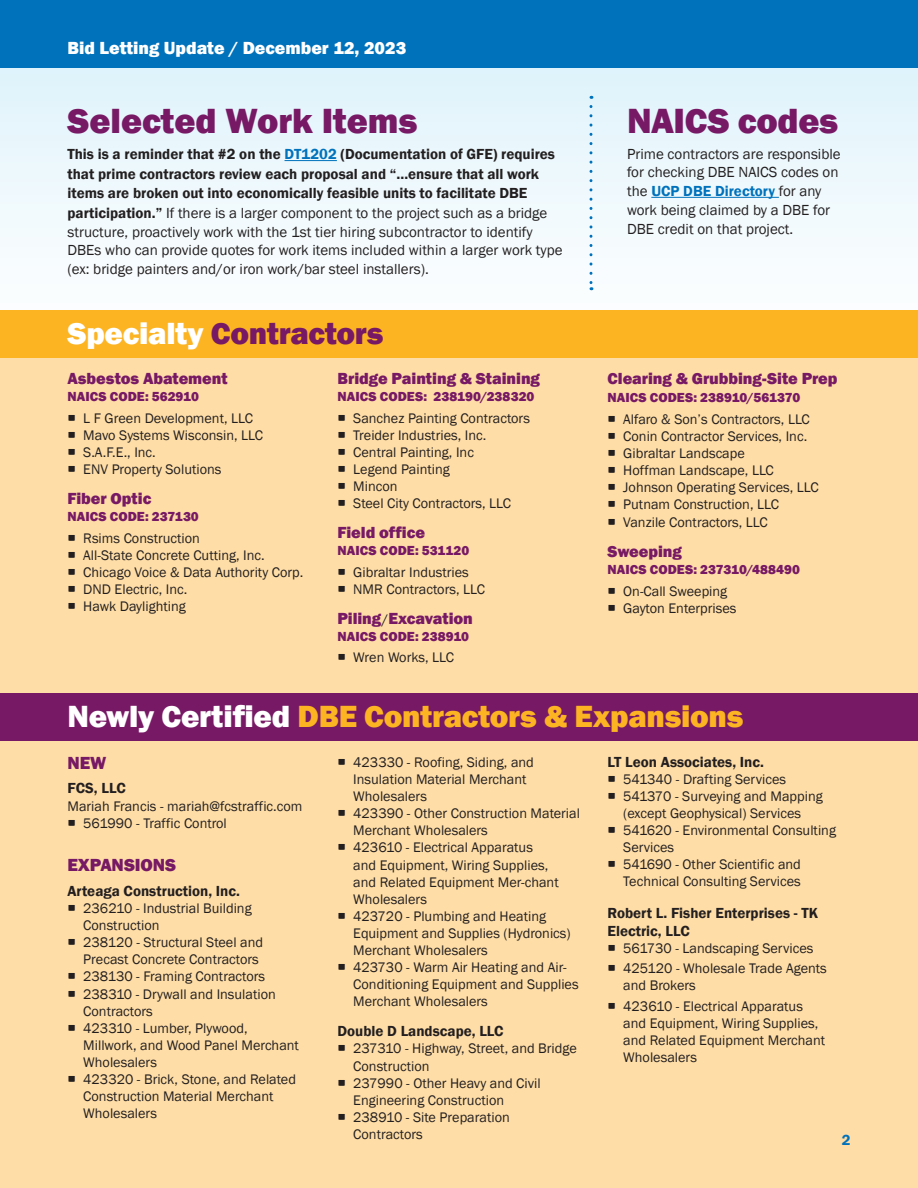
<style>
.page{position:relative;width:918px;height:1188px;background:#fff}
.page>*{position:absolute;margin:0;border:0;box-sizing:border-box;transform-origin:0 0}
.t1{font:800 36px "Franklin Gothic";color:#771965}
.t2{font:800 31.5px "Franklin Gothic";letter-spacing:-.01em;color:#fcb423}
.t3{font:800 31.5px "Franklin Gothic";letter-spacing:-.01em;color:#771965}
.t4{font:800 18px "Franklin Gothic";color:#fff}
.t5{font:800 18px "Franklin Gothic";letter-spacing:-.005em;color:#771965}
.t6{font:800 16.5px "Franklin Gothic";letter-spacing:-.005em;color:#771965}
.t7{font:15px/19.2px "Franklin Gothic";color:#231f20}
.t8{font:600 15px/18px "Franklin Gothic";color:#231f20}
.t9{font:600 15px "Franklin Gothic";color:#0072bc}
.t10{font:14.25px/17.1px "Franklin Gothic";color:#231f20}
.t11{font:800 13.5px "Franklin Gothic";color:#771965}
.s1{font-weight:600}
.s2{font-weight:600;color:#0072bc}
.s3{color:#fff}
.s4{font-weight:400;font-size:14.25px;color:#231f20}
</style>
<div class="page">
<svg style="left:0;top:68px;width:918px;height:223px;fill:#eef8fc"></svg>
<div style="left:0;top:358px;width:918px;height:830px;background:#fedda6"></div>
<div style="left:0;top:0;width:918px;height:68px;background:#0072bc"></div>
<div style="left:0;top:310px;width:918px;height:48px;background:#fcb423"></div>
<hr style="left:285px;top:160px;width:52px;height:1px;background:#0072bc">
<hr style="left:651px;top:197px;width:128px;height:1px;background:#0072bc">
<svg style="left:590px;top:106px;width:2px;height:184px"></svg>
<div style="left:0;top:694px;width:918px;height:47px;background:#771965"></div>
<p class="t4" style="left:68px;top:36px;width:340px">Bid Letting Update / December 12, 2023</p>
<h1 class="t1" style="left:68px;top:98px;width:352px">Selected Work Items</h1>
<p class="t7" style="left:68px;top:145px;width:497px"><span class="s1">This is a reminder that #2 on the</span> <span class="s2">DT1202</span> <span class="s1">(Documentation of GFE) requires that prime contractors review each proposal and “…ensure that all work items are broken out into economically feasible units to facilitate DBE participation.”</span> If there is a larger component to the project such as a bridge structure, proactively work with the 1st tier hiring subcontractor to identify DBEs who can provide quotes for work items included within a larger work type (ex: bridge painters and/or iron work/bar steel installers).</p>
<h2 class="t3" style="left:68px;top:313px;width:317px"><span class="s3">Specialty</span> Contractors</h2>
<h3 class="t6" style="left:68px;top:368px;width:162px">Asbestos Abatement</h3>
<h3 class="t11" style="left:68px;top:388px;width:133px">NAICS CODE: 562910</h3>
<p class="t10" style="left:68px;top:410px;width:187px">○ L F Green Development, LLC</p>
<p class="t10" style="left:68px;top:427px;width:197px">○ Mavo Systems Wisconsin, LLC</p>
<p class="t10" style="left:68px;top:444px;width:90px">○ S.A.F.E., Inc.</p>
<p class="t10" style="left:68px;top:461px;width:155px">○ ENV Property Solutions</p>
<h3 class="t6" style="left:68px;top:488px;width:85px">Fiber Optic</h3>
<h4 class="t11" style="left:68px;top:508px;width:133px">NAICS CODE: 237130</h4>
<p class="t10" style="left:68px;top:530px;width:134px">○ Rsims Construction</p>
<p class="t10" style="left:68px;top:547px;width:199px">○ All-State Concrete Cutting, Inc.</p>
<p class="t10" style="left:68px;top:564px;width:237px">○ Chicago Voice &amp; Data Authority Corp.</p>
<p class="t10" style="left:68px;top:581px;width:121px">○ DND Electric, Inc.</p>
<p class="t10" style="left:68px;top:598px;width:120px">○ Hawk Daylighting</p>
<h5 class="t6" style="left:338px;top:368px;width:204px">Bridge Painting &amp; Staining</h5>
<h5 class="t11" style="left:338px;top:388px;width:198px">NAICS CODES: 238190/238320</h5>
<p class="t10" style="left:338px;top:410px;width:194px">○ Sanchez Painting Contractors</p>
<p class="t10" style="left:338px;top:427px;width:150px">○ Treider Industries, Inc.</p>
<p class="t10" style="left:338px;top:444px;width:138px">○ Central Painting, Inc</p>
<p class="t10" style="left:338px;top:461px;width:114px">○ Legend Painting</p>
<p class="t10" style="left:338px;top:478px;width:62px">○ Mincon</p>
<p class="t10" style="left:338px;top:495px;width:175px">○ Steel City Contractors, LLC</p>
<h3 class="t6" style="left:338px;top:522px;width:89px">Field office</h3>
<h4 class="t11" style="left:338px;top:542px;width:133px">NAICS CODE: 531120</h4>
<p class="t10" style="left:338px;top:564px;width:133px">○ Gibraltar Industries</p>
<p class="t10" style="left:338px;top:581px;width:149px">○ NMR Contractors, LLC</p>
<h5 class="t6" style="left:338px;top:608px;width:137px">Piling<span class="s4">/</span>Excavation</h5>
<h5 class="t11" style="left:338px;top:628px;width:133px">NAICS CODE: 238910</h5>
<p class="t10" style="left:338px;top:649px;width:118px">○ Wren Works, LLC</p>
<h1 class="t1" style="left:627px;top:98px;width:213px">NAICS codes</h1>
<p class="t7" style="left:627px;top:145px;width:215px;line-height:18.8px">Prime contractors are responsible for checking DBE NAICS codes on the <span class="s2">UCP DBE Directory</span> for any work being claimed by a DBE for<br>DBE credit on that project.</p>
<h3 class="t6" style="left:608px;top:368px;width:232px">Clearing &amp; Grubbing-Site Prep</h3>
<h3 class="t11" style="left:608px;top:389px;width:194px">NAICS CODES: 238910/561370</h3>
<p class="t10" style="left:608px;top:411px;width:204px">○ Alfaro &amp; Son’s Contractors, LLC</p>
<p class="t10" style="left:608px;top:428px;width:201px">○ Conin Contractor Services, Inc.</p>
<p class="t10" style="left:608px;top:445px;width:139px">○ Gibraltar Landscape</p>
<p class="t10" style="left:608px;top:462px;width:168px">○ Hoffman Landscape, LLC</p>
<p class="t10" style="left:608px;top:479px;width:213px">○ Johnson Operating Services, LLC</p>
<p class="t10" style="left:608px;top:496px;width:173px">○ Putnam Construction, LLC</p>
<p class="t10" style="left:608px;top:514px;width:162px">○ Vanzile Contractors, LLC</p>
<h3 class="t6" style="left:608px;top:541px;width:76px">Sweeping</h3>
<h4 class="t11" style="left:608px;top:561px;width:194px">NAICS CODES: 237310/488490</h4>
<p class="t10" style="left:608px;top:583px;width:121px">○ On-Call Sweeping</p>
<p class="t10" style="left:608px;top:600px;width:130px">○ Gayton Enterprises</p>
<h2 class="t2" style="left:68px;top:696px;width:678px"><span class="s3">Newly Certified</span> DBE Contractors &amp; Expansions</h2>
<h3 class="t5" style="left:68px;top:751px;width:40px">NEW</h3>
<h4 class="t8" style="left:68px;top:780px;width:60px">FCS, LLC</h4>
<p class="t10" style="left:68px;top:798px;width:236px">Mariah Francis - mariah@fcstraffic.com</p>
<p class="t10" style="left:68px;top:815px;width:161px">○ 561990 - Traffic Control</p>
<h3 class="t5" style="left:68px;top:854px;width:110px">EXPANSIONS</h3>
<p class="t8" style="left:68px;top:882px;width:174px">Arteaga Construction, Inc.</p>
<p class="t10" style="left:83px;top:900px;width:170px;text-indent:-16px">○ 236210 - Industrial Building<br>Construction</p>
<p class="t10" style="left:83px;top:934px;width:181px;text-indent:-16px">○ 238120 - Structural Steel and<br>Precast Concrete Contractors</p>
<p class="t10" style="left:68px;top:968px;width:199px">○ 238130 - Framing Contractors</p>
<p class="t10" style="left:83px;top:986px;width:194px;text-indent:-16px">○ 238310 - Drywall and Insulation<br>Contractors</p>
<p class="t10" style="left:83px;top:1020px;width:217px;text-indent:-16px">○ 423310 - Lumber, Plywood,<br>Millwork, and Wood Panel Merchant<br>Wholesalers</p>
<p class="t10" style="left:83px;top:1071px;width:214px;text-indent:-16px">○ 423320 - Brick, Stone, and Related<br>Construction Material Merchant<br>Wholesalers</p>
<h4 class="t8" style="left:608px;top:753px;width:158px">LT Leon Associates, Inc.</h4>
<p class="t10" style="left:608px;top:771px;width:180px">○ 541340 - Drafting Services</p>
<p class="t10" style="left:608px;top:788px;width:217px;text-align:center">○ 541370 - Surveying and Mapping (except Geophysical) Services</p>
<p class="t10" style="left:623px;top:822px;width:214px;text-indent:-16px">○ 541620 - Environmental Consulting<br>Services</p>
<p class="t10" style="left:608px;top:856px;width:195px;text-align:right">○ 541690 - Other Scientific and<br>Technical Consulting Services</p>
<p class="t8" style="left:608px;top:904px;width:212px">Robert L. Fisher Enterprises - TK<br>Electric, LLC</p>
<p class="t10" style="left:608px;top:940px;width:207px">○ 561730 - Landscaping Services</p>
<p class="t10" style="left:623px;top:960px;width:205px;text-indent:-16px">○ 425120 - Wholesale Trade Agents and Brokers</p>
<p class="t10" style="left:623px;top:998px;width:204px;text-indent:-16px">○ 423610 - Electrical Apparatus and Equipment, Wiring Supplies, and Related Equipment Merchant<br>Wholesalers</p>
<p class="t10" style="left:353px;top:754px;width:182px;text-indent:-16px">○ 423330 - Roofing, Siding, and<br>Insulation Material Merchant<br>Wholesalers</p>
<p class="t10" style="left:353px;top:805px;width:228px;text-indent:-16px">○ 423390 - Other Construction Material<br>Merchant Wholesalers</p>
<p class="t10" style="left:353px;top:840px;width:207px;text-indent:-16px">○ 423610 - Electrical Apparatus and Equipment, Wiring Supplies, and Related Equipment Mer-chant<br>Wholesalers</p>
<p class="t10" style="left:353px;top:908px;width:219px;text-indent:-16px">○ 423720 - Plumbing and Heating<br>Equipment and Supplies (Hydronics)<br>Merchant Wholesalers</p>
<p class="t10" style="left:353px;top:959px;width:227px;text-indent:-16px">○ 423730 - Warm Air Heating and Air-<br>Conditioning Equipment and Supplies<br>Merchant Wholesalers</p>
<p class="t8" style="left:338px;top:1023px;width:168px">Double D Landscape, LLC</p>
<p class="t10" style="left:353px;top:1040px;width:225px;text-indent:-16px">○ 237310 - Highway, Street, and Bridge<br>Construction</p>
<p class="t10" style="left:353px;top:1075px;width:189px;text-indent:-16px">○ 237990 - Other Heavy and Civil<br>Engineering Construction</p>
<p class="t10" style="left:353px;top:1109px;width:158px;text-indent:-16px">○ 238910 - Site Preparation<br>Contractors</p>
<p class="t9" style="left:842px;top:1130px;width:10px">2</p>
</div>
